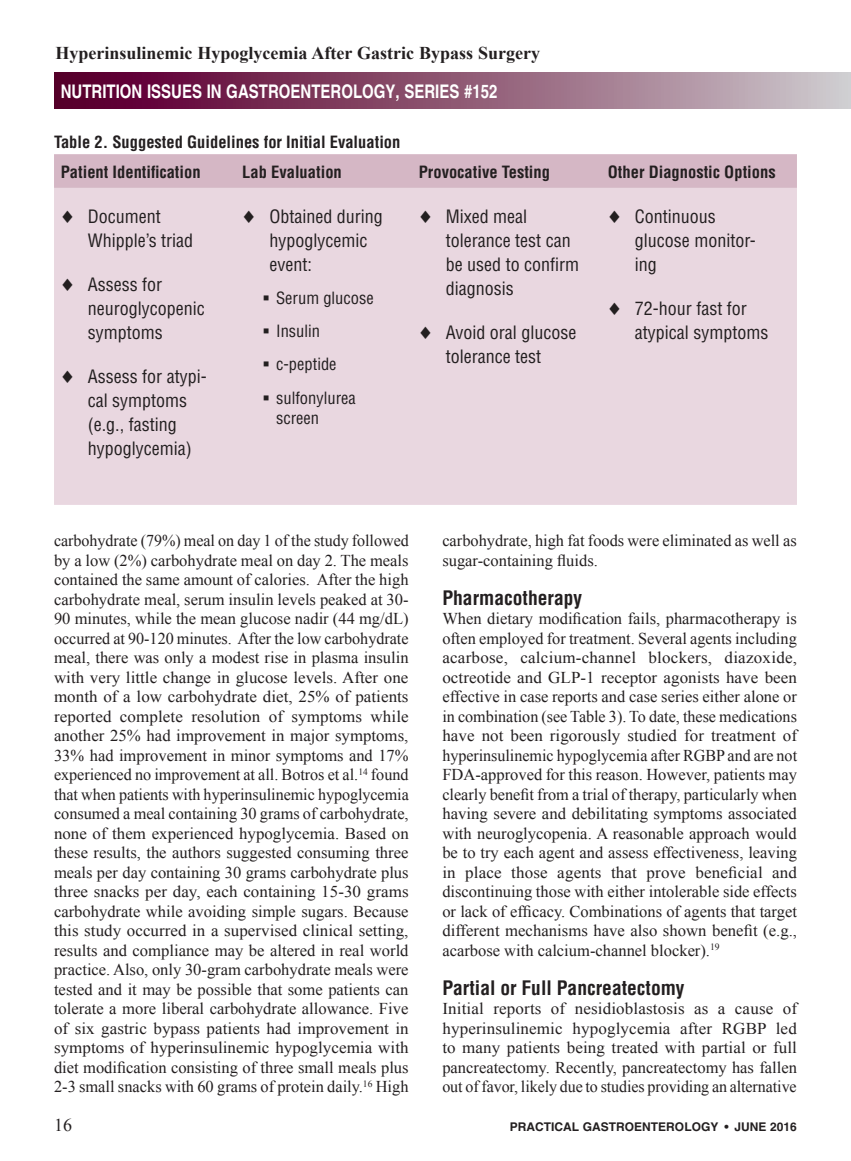
<style>
.page{position:relative;width:851px;height:1161px;background:#fff}
.page>*{position:absolute;margin:0;border:0;box-sizing:border-box;transform-origin:0 0}
.A_Subhead_first_line{font:700 condensed 19.5px "Helvetica";color:#231f20}
.t1{font:700 18.75px "Helvetica";color:#fff;scale:.8 1}
.t2{font:condensed 18px/24px "Helvetica";color:#231f20}
.t3{font:700 18px "Times New Roman";color:#231f20}
.A_Bottom_Title_Page{font:18px "Times New Roman";color:#231f20}
.A_Body_Copy-1st_P{font:16.5px/19.5px "Times New Roman";color:#231f20;text-align:justify}
.A_table_header{font:700 condensed 16.5px "Helvetica";color:#231f20}
.t4{font:condensed 16.5px/19.8px "Helvetica";color:#231f20}
.A_Bottom_Title_Page-2{font:700 12px "Helvetica";color:#231f20}
</style>
<div class="page">
<div style="left:54px;top:73px;width:796px;height:36px;background:linear-gradient(to right,#540023,#ccc6c9)"></div>
<div style="left:54px;top:154px;width:742px;height:34px;background:#d5b7c5"></div>
<div style="left:54px;top:188px;width:742px;height:317px;background:#e9d7e0"></div>
<svg style="left:270px;top:304px;width:16px;height:1px"></svg>
<svg style="left:270px;top:337px;width:16px;height:1px"></svg>
<svg style="left:270px;top:370px;width:16px;height:1px"></svg>
<svg style="left:270px;top:404px;width:16px;height:1px"></svg>
<p class="t3" style="left:56px;top:40px;width:486px">Hyperinsulinemic Hypoglycemia After Gastric Bypass Surgery</p>
<p class="t1" style="left:61px;top:79px;width:547px">NUTRITION ISSUES IN GASTROENTEROLOGY, SERIES #152</p>
<p class="A_table_header" style="left:54px;top:132px;width:348px">Table 2. Suggested Guidelines for Initial Evaluation</p>
<p class="A_table_header" style="left:61px;top:161px;width:141px">Patient Identification</p>
<p class="A_table_header" style="left:242px;top:161px;width:101px">Lab Evaluation</p>
<p class="A_table_header" style="left:418px;top:161px;width:133px">Provocative Testing</p>
<p class="A_table_header" style="left:608px;top:161px;width:169px">Other Diagnostic Options</p>
<p class="t2" style="left:88px;top:204px;width:107px;text-indent:-27px">◻ Document<br>Whipple’s triad</p>
<p class="t2" style="left:88px;top:272px;width:118px;text-indent:-27px">◻ Assess for neuroglycopenic symptoms</p>
<p class="t2" style="left:88px;top:364px;width:120px;text-indent:-27px">◻ Assess for atypi&shy;cal symptoms (e.g., fasting hypoglycemia)</p>
<p class="t2" style="left:269px;top:204px;width:115px;text-indent:-27px">◻ Obtained during hypoglycemic event:</p>
<p class="t4" style="left:262px;top:288px;width:113px">▪ Serum glucose</p>
<p class="t4" style="left:262px;top:321px;width:59px">▪ Insulin</p>
<p class="t4" style="left:262px;top:354px;width:75px">▪ c-peptide</p>
<p class="t4" style="left:276px;top:388px;width:81px;text-indent:-14px">▪ sulfonylurea screen</p>
<p class="t2" style="left:634px;top:204px;width:122px;text-indent:-27px">◻ Continuous glucose monitor&shy;ing</p>
<p class="t2" style="left:634px;top:296px;width:135px;text-indent:-27px">◻ 72-hour fast for atypical symptoms</p>
<p class="t2" style="left:446px;top:204px;width:135px;text-indent:-27px">◻ Mixed meal tolerance test can be used to confirm diagnosis</p>
<p class="t2" style="left:418px;top:320px;width:159px;text-align:center">◻ Avoid oral glucose tolerance test</p>
<p class="A_Body_Copy-1st_P" style="left:54px;top:530px;width:356px">carbohydrate (79%) meal on day 1 of the study followed by a low (2%) carbohydrate meal on day 2. The meals contained the same amount of calories. After the high carbohydrate meal, serum insulin levels peaked at 30- 90 minutes, while the mean glucose nadir (44 mg/dL) occurred at 90-120 minutes. After the low carbohydrate meal, there was only a modest rise in plasma insulin with very little change in glucose levels. After one month of a low carbohydrate diet, 25% of patients reported complete resolution of symptoms while another 25% had improvement in major symptoms, 33% had improvement in minor symptoms and 17% experienced no improvement at all. Botros et al.<sup>14</sup> found that when patients with hyperinsulinemic hypoglycemia consumed a meal containing 30 grams of carbohydrate, none of them experienced hypoglycemia. Based on these results, the authors suggested consuming three meals per day containing 30 grams carbohydrate plus three snacks per day, each containing 15-30 grams carbohydrate while avoiding simple sugars. Because this study occurred in a supervised clinical setting, results and compliance may be altered in real world practice. Also, only 30-gram carbohydrate meals were tested and it may be possible that some patients can tolerate a more liberal carbohydrate allowance. Five of six gastric bypass patients had improvement in symptoms of hyperinsulinemic hypoglycemia with diet modification consisting of three small meals plus 2-3 small snacks with 60 grams of protein daily.<sup>16</sup> High</p>
<p class="A_Body_Copy-1st_P" style="left:442px;top:530px;width:356px">carbohydrate, high fat foods were eliminated as well as sugar-containing fluids.</p>
<p class="A_Subhead_first_line" style="left:442px;top:585px;width:141px">Pharmacotherapy</p>
<p class="A_Body_Copy-1st_P" style="left:442px;top:608px;width:356px">When dietary modification fails, pharmacotherapy is often employed for treatment. Several agents including acarbose, calcium-channel blockers, diazoxide, octreotide and GLP-1 receptor agonists have been effective in case reports and case series either alone or in combination (see Table 3). To date, these medications have not been rigorously studied for treatment of hyperinsulinemic hypoglycemia after RGBP and are not FDA-approved for this reason. However, patients may clearly benefit from a trial of therapy, particularly when having severe and debilitating symptoms associated with neuroglycopenia. A reasonable approach would be to try each agent and assess effectiveness, leaving in place those agents that prove beneficial and discontinuing those with either intolerable side effects or lack of efficacy. Combinations of agents that target different mechanisms have also shown benefit (e.g., acarbose with calcium-channel blocker).<sup>19</sup></p>
<p class="A_Subhead_first_line" style="left:442px;top:975px;width:244px">Partial or Full Pancreatectomy</p>
<p class="A_Body_Copy-1st_P" style="left:442px;top:998px;width:356px">Initial reports of nesidioblastosis as a cause of hyperinsulinemic hypoglycemia after RGBP led to many patients being treated with partial or full pancreatectomy. Recently, pancreatectomy has fallen out of favor, likely due to studies providing an alternative</p>
<p class="A_Bottom_Title_Page" style="left:54px;top:1113px;width:19px">16</p>
<p class="A_Bottom_Title_Page-2" style="left:510px;top:1119px;width:288px">PRACTICAL GASTROENTEROLOGY • JUNE 2016</p>
</div>
